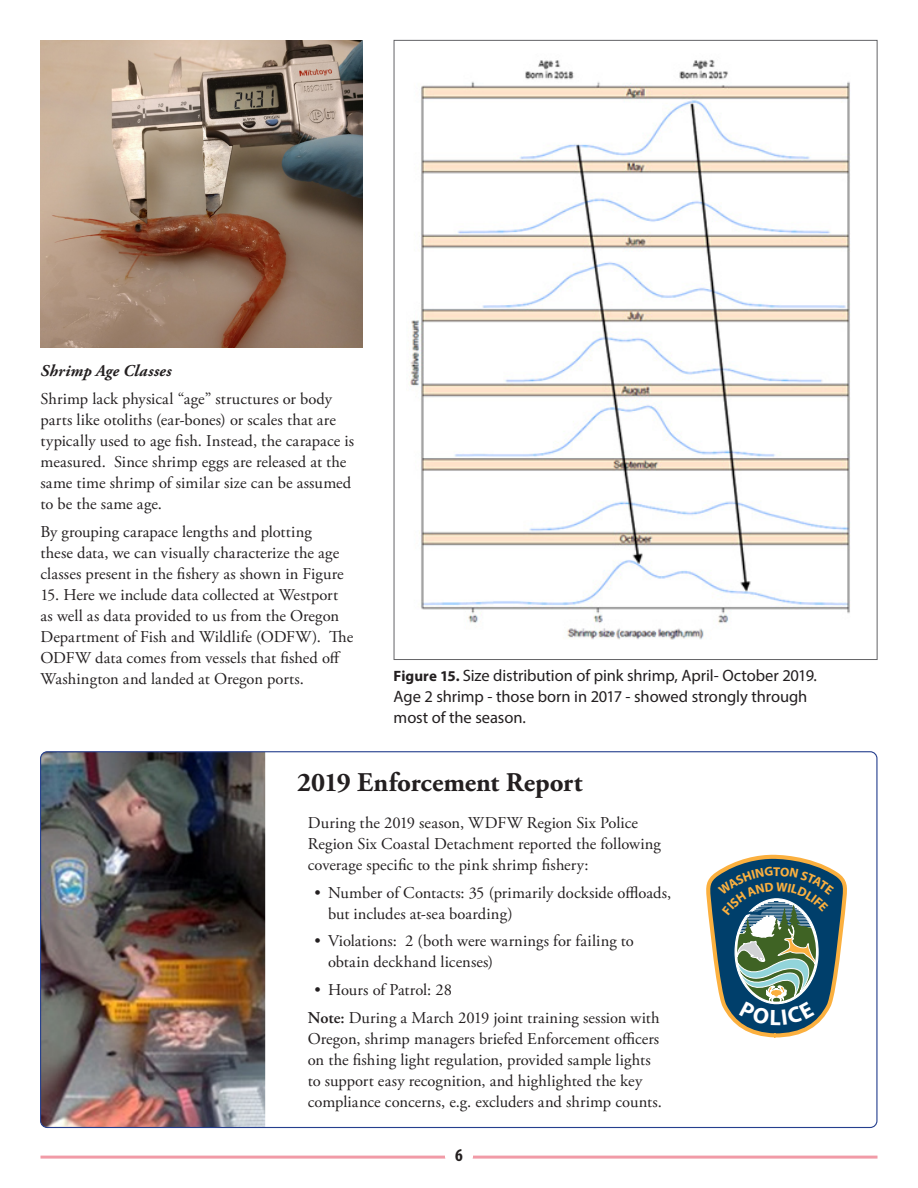
<style>
.page{position:relative;width:918px;height:1188px;background:#fff}
.page>*{position:absolute;margin:0;border:0;box-sizing:border-box;transform-origin:0 0}
.t1{font:700 27px "Adobe Garamond Pro";color:#231f20}
.t2{font:700 condensed 18px "Myriad Pro";color:#231f20}
.t3{font:16.5px/21px "Adobe Garamond Pro";letter-spacing:.005em;color:#231f20}
.t4{font:16.5px/21px "Myriad Pro";letter-spacing:-.005em;color:#231f20}
.t5{font:italic 700 16.5px "Adobe Garamond Pro";letter-spacing:.015em;color:#231f20}
.s1{font-weight:700;font-size:15px}
.s2{font-weight:600}
</style>
<div class="page">
<hr style="left:40px;top:1156px;width:838px;height:3px;background:#f19ba7">
<div style="left:445px;top:1142px;width:28px;height:28px;background:#fff;border-radius:50%"></div>
<img style="left:40px;top:40px;width:322px;height:308px">
<img style="left:41px;top:752px;width:224px;height:375px">
<img style="left:410px;top:59px;width:440px;height:581px">
<svg style="left:706px;top:855px;width:141px;height:182px"></svg>
<p class="t5" style="left:40px;top:362px;width:133px">Shrimp Age Classes</p>
<p class="t3" style="left:40px;top:389px;width:315px">Shrimp lack physical “age” structures or body parts like otoliths (ear-bones) or scales that are typically used to age fish. Instead, the carapace is measured. Since shrimp eggs are released at the same time shrimp of similar size can be assumed to be the same age.</p>
<p class="t3" style="left:40px;top:522px;width:305px">By grouping carapace lengths and plotting these data, we can visually characterize the age classes present in the fishery as shown in Figure</p>
<p class="t3" style="left:40px;top:585px;width:314px">15. Here we include data collected at Westport as well as data provided to us from the Oregon Department of Fish and Wildlife (ODFW). The ODFW data comes from vessels that fished off Washington and landed at Oregon ports.</p>
<p class="t4" style="left:394px;top:665px;width:425px"><span class="s1">Figure 15.</span> Size distribution of pink shrimp, April- October 2019.<br>Age 2 shrimp - those born in 2017 - showed strongly through most of the season.</p>
<p class="t1" style="left:297px;top:766px;width:287px">2019 Enforcement Report</p>
<p class="t3" style="left:308px;top:813px;width:355px">During the 2019 season, WDFW Region Six Police<br>Region Six Coastal Detachment reported the following coverage specific to the pink shrimp fishery:</p>
<p class="t3" style="left:328px;top:883px;width:345px;text-indent:-14px">• Number of Contacts: 35 (primarily dockside offloads, but includes at-sea boarding)</p>
<p class="t3" style="left:328px;top:931px;width:307px;text-indent:-14px">• Violations: 2 (both were warnings for failing to obtain deckhand licenses)</p>
<p class="t3" style="left:308px;top:977px;width:353px;line-height:27.8px;text-indent:7px">• Hours of Patrol: 28<br><span class="s2">Note:</span> During a March 2019 joint training session with</p>
<p class="t3" style="left:308px;top:1029px;width:356px">Oregon, shrimp managers briefed Enforcement officers on the fishing light regulation, provided sample lights to support easy recognition, and highlighted the key compliance concerns, e.g. excluders and shrimp counts.</p>
<p class="t2" style="left:455px;top:1144px;width:9px">6</p>
</div>
